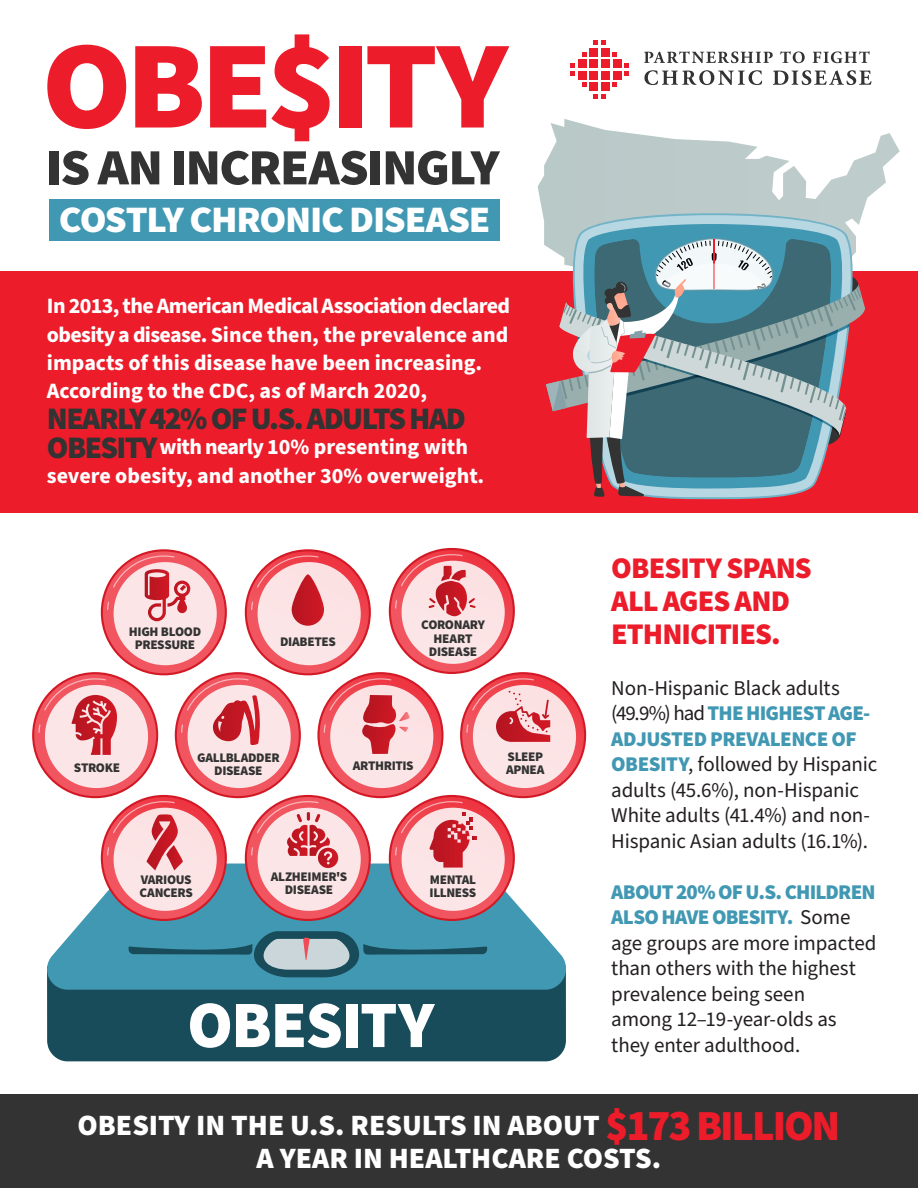
<style>
.page{position:relative;width:918px;height:1188px;background:#fff}
.page>*{position:absolute;margin:0;border:0;box-sizing:border-box;transform-origin:0 0}
.t1{font:900 125.1px "Source Sans Pro";letter-spacing:-.045em;color:#ec1c2a;scale:1.04 1}
.t2{font:900 66.3px "Source Sans Pro";letter-spacing:-.025em;color:#fff}
.t3{font:900 50.85px "Source Sans Pro";letter-spacing:-.035em;color:#323332;scale:1.04 1}
.t4{font:900 37.35px "Source Sans Pro";letter-spacing:-.035em;color:#fff;scale:1.04 1}
.Intro{font:900 31.35px "Source Sans Pro";letter-spacing:-.05em;color:#323332}
.t5{font:900 30px/33px "Source Sans Pro";letter-spacing:-.03em;color:#ec1c2a}
.t6{font:900 29.55px/32.7px "Source Sans Pro";color:#fff;text-align:center}
.Intro-2{font:700 21.9px/28.2px "Source Sans Pro";color:#fff}
.Body_Text{font:21px/25.5px "Source Sans Pro";letter-spacing:-.01em;color:#231f20}
.t7{font:900 13.2px/13.2px "Source Sans Pro";letter-spacing:-.025em;color:#323332;text-align:center}
.s1{font-weight:900;font-size:31.35px;color:#323332}
.s2{font-weight:900;color:#4198b3}
.s3{font-size:42.9px;color:#ec1c2a}
</style>
<div class="page">
<div style="left:0;top:272px;width:918px;height:241px;background:#ec1c2a"></div>
<svg style="left:644px;top:51px;width:129px;height:12px"></svg>
<svg style="left:780px;top:51px;width:25px;height:12px"></svg>
<svg style="left:813px;top:51px;width:57px;height:12px"></svg>
<svg style="left:644px;top:70px;width:118px;height:15px"></svg>
<svg style="left:773px;top:70px;width:99px;height:15px"></svg>
<div style="left:590px;top:59px;width:8px;height:9px;background:#ec1c2a"></div>
<div style="left:590px;top:48px;width:8px;height:8px;background:#ec1c2a"></div>
<svg style="left:594px;top:40px;width:11px;height:5px"></svg>
<svg style="left:582px;top:83px;width:4px;height:4px"></svg>
<svg style="left:582px;top:52px;width:4px;height:4px"></svg>
<svg style="left:613px;top:83px;width:4px;height:4px"></svg>
<svg style="left:625px;top:64px;width:4px;height:11px"></svg>
<svg style="left:571px;top:64px;width:4px;height:11px"></svg>
<svg style="left:613px;top:52px;width:4px;height:4px"></svg>
<svg style="left:594px;top:94px;width:11px;height:4px"></svg>
<div style="left:578px;top:59px;width:8px;height:9px;background:#ec1c2a"></div>
<div style="left:578px;top:71px;width:8px;height:8px;background:#ec1c2a"></div>
<div style="left:613px;top:59px;width:8px;height:9px;background:#ec1c2a"></div>
<div style="left:613px;top:71px;width:8px;height:8px;background:#ec1c2a"></div>
<div style="left:590px;top:71px;width:8px;height:8px;background:#ec1c2a"></div>
<div style="left:590px;top:83px;width:8px;height:8px;background:#ec1c2a"></div>
<div style="left:601px;top:59px;width:9px;height:9px;background:#ec1c2a"></div>
<div style="left:601px;top:48px;width:9px;height:8px;background:#ec1c2a"></div>
<div style="left:601px;top:71px;width:9px;height:8px;background:#ec1c2a"></div>
<div style="left:601px;top:83px;width:9px;height:8px;background:#ec1c2a"></div>
<div style="left:0;top:1094px;width:918px;height:94px;background:#323332"></div>
<svg style="left:538px;top:119px;width:362px;height:153px"></svg>
<svg style="left:560px;top:208px;width:306px;height:290px;background:#bbc2c6"></svg>
<svg style="left:570px;top:224px;width:273px;height:14px;background:#67acc0"></svg>
<svg style="left:546px;top:238px;width:319px;height:259px"></svg>
<div style="left:47px;top:990px;width:519px;height:71px;background:#184c5a"></div>
<svg style="left:47px;top:864px;width:519px;height:126px"></svg>
<svg style="left:127px;top:931px;width:361px;height:46px;background:#4c90a6"></svg>
<svg style="left:101px;top:549px;width:126px;height:126px"></svg>
<svg style="left:103px;top:551px;width:122px;height:122px;background:#f0555f"></svg>
<div style="left:114px;top:562px;width:103px;height:103px;background:#fce5e6;border-radius:50%"></div>
<svg style="left:107px;top:555px;width:83px;height:66px"></svg>
<svg style="left:245px;top:549px;width:126px;height:126px"></svg>
<svg style="left:247px;top:551px;width:122px;height:122px;background:#ef4c57"></svg>
<svg style="left:251px;top:602px;width:2px;height:8px"></svg>
<svg style="left:257px;top:555px;width:62px;height:33px"></svg>
<div style="left:258px;top:562px;width:103px;height:103px;background:#fce4e5;border-radius:50%"></div>
<svg style="left:292px;top:574px;width:32px;height:52px"></svg>
<svg style="left:389px;top:548px;width:126px;height:126px"></svg>
<svg style="left:391px;top:550px;width:122px;height:122px;background:#ef4b55"></svg>
<div style="left:402px;top:561px;width:103px;height:103px;background:#fce5e6;border-radius:50%"></div>
<svg style="left:395px;top:554px;width:81px;height:62px"></svg>
<svg style="left:32px;top:672px;width:126px;height:126px"></svg>
<svg style="left:34px;top:674px;width:122px;height:122px;background:#f0555f"></svg>
<div style="left:45px;top:685px;width:103px;height:103px;background:#fce5e6;border-radius:50%"></div>
<svg style="left:38px;top:678px;width:79px;height:77px"></svg>
<svg style="left:175px;top:672px;width:126px;height:126px"></svg>
<svg style="left:177px;top:674px;width:122px;height:122px;background:#f0555f"></svg>
<div style="left:188px;top:685px;width:103px;height:103px;background:#fce5e6;border-radius:50%"></div>
<svg style="left:181px;top:678px;width:79px;height:67px"></svg>
<svg style="left:317px;top:672px;width:127px;height:126px"></svg>
<svg style="left:320px;top:674px;width:121px;height:122px;background:#ef4d58"></svg>
<div style="left:330px;top:685px;width:103px;height:103px;background:#fce5e6;border-radius:50%"></div>
<svg style="left:324px;top:678px;width:86px;height:76px"></svg>
<svg style="left:460px;top:672px;width:126px;height:126px"></svg>
<svg style="left:462px;top:674px;width:122px;height:122px;background:#ef4c56"></svg>
<div style="left:473px;top:685px;width:103px;height:103px;background:#fce5e6;border-radius:50%"></div>
<svg style="left:466px;top:678px;width:84px;height:64px"></svg>
<svg style="left:101px;top:795px;width:126px;height:126px"></svg>
<svg style="left:103px;top:797px;width:122px;height:122px;background:#ef4a54"></svg>
<div style="left:114px;top:808px;width:103px;height:103px;background:#fce4e6;border-radius:50%"></div>
<svg style="left:107px;top:801px;width:76px;height:70px"></svg>
<svg style="left:389px;top:795px;width:126px;height:126px"></svg>
<svg style="left:391px;top:797px;width:122px;height:122px;background:#ef4a55"></svg>
<div style="left:402px;top:808px;width:103px;height:103px;background:#fce5e6;border-radius:50%"></div>
<svg style="left:395px;top:801px;width:81px;height:67px"></svg>
<svg style="left:245px;top:795px;width:126px;height:126px"></svg>
<svg style="left:247px;top:797px;width:122px;height:122px;background:#f0545e"></svg>
<div style="left:258px;top:808px;width:103px;height:103px;background:#fce5e6;border-radius:50%"></div>
<svg style="left:251px;top:801px;width:87px;height:67px"></svg>
<div style="left:50px;top:199px;width:450px;height:41px;background:#4198b3"></div>
<p class="t1" style="left:42px;top:-1px;width:450px">OBE$ITY</p>
<p class="t3" style="left:46px;top:132px;width:438px">IS AN INCREASINGLY</p>
<p class="t4" style="left:59px;top:194px;width:417px">COSTLY CHRONIC DISEASE</p>
<p class="Intro-2" style="left:47px;top:293px;width:465px">In 2013, the American Medical Association declared obesity a disease. Since then, the prevalence and impacts of this disease have been increasing.<br>According to the CDC, as of March 2020,</p>
<p class="Intro" style="left:47px;top:397px;width:420px">NEARLY 42% OF U.S. ADULTS HAD</p>
<p class="Intro-2" style="left:47px;top:434px;width:439px"><span class="s1">OBESITY</span> with nearly 10% presenting with severe obesity, and another 30% overweight.</p>
<p class="t7" style="left:129px;top:625px;width:74px">HIGH BLOOD<br>PRESSURE</p>
<p class="t7" style="left:280px;top:635px;width:57px">DIABETES</p>
<p class="t7" style="left:421px;top:619px;width:65px">CORONARY<br>HEART<br>DISEASE</p>
<p class="t7" style="left:74px;top:761px;width:48px">STROKE</p>
<p class="t7" style="left:197px;top:752px;width:84px">GALLBLADDER<br>DISEASE</p>
<p class="t7" style="left:353px;top:760px;width:63px">ARTHRITIS</p>
<p class="t7" style="left:506px;top:750px;width:40px;text-align:left">SLEEP<br>APNEA</p>
<p class="t7" style="left:271px;top:871px;width:78px">ALZHEIMER'S<br>DISEASE</p>
<p class="t7" style="left:139px;top:873px;width:55px;text-align:left">VARIOUS<br>CANCERS</p>
<p class="t7" style="left:430px;top:873px;width:48px;text-align:left">MENTAL<br>ILLNESS</p>
<p class="t2" style="left:187px;top:979px;width:249px">OBESITY</p>
<h1 class="t5" style="left:611px;top:552px;width:202px">OBESITY SPANS<br>ALL AGES AND<br>ETHNICITIES.</h1>
<p class="Body_Text" style="left:611px;top:676px;width:268px">Non-Hispanic Black adults (49.9%) had <span class="s2">THE HIGHEST AGE-<br>ADJUSTED PREVALENCE OF<br>OBESITY</span>, followed by Hispanic adults (45.6%), non-Hispanic<br>White adults (41.4%) and non-<br>Hispanic Asian adults (16.1%).</p>
<p class="Body_Text" style="left:611px;top:880px;width:267px"><span class="s2">ABOUT 20% OF U.S. CHILDREN<br>ALSO HAVE OBESITY.</span> Some age groups are more impacted than others with the highest prevalence being seen<br>among 12–19-year-olds as they enter adulthood.</p>
<p class="t6" style="left:78px;top:1110px;width:764px">OBESITY IN THE U.S. RESULTS IN ABOUT <span class="s3">$173 BILLION<br></span>A YEAR IN HEALTHCARE COSTS.</p>
</div>
